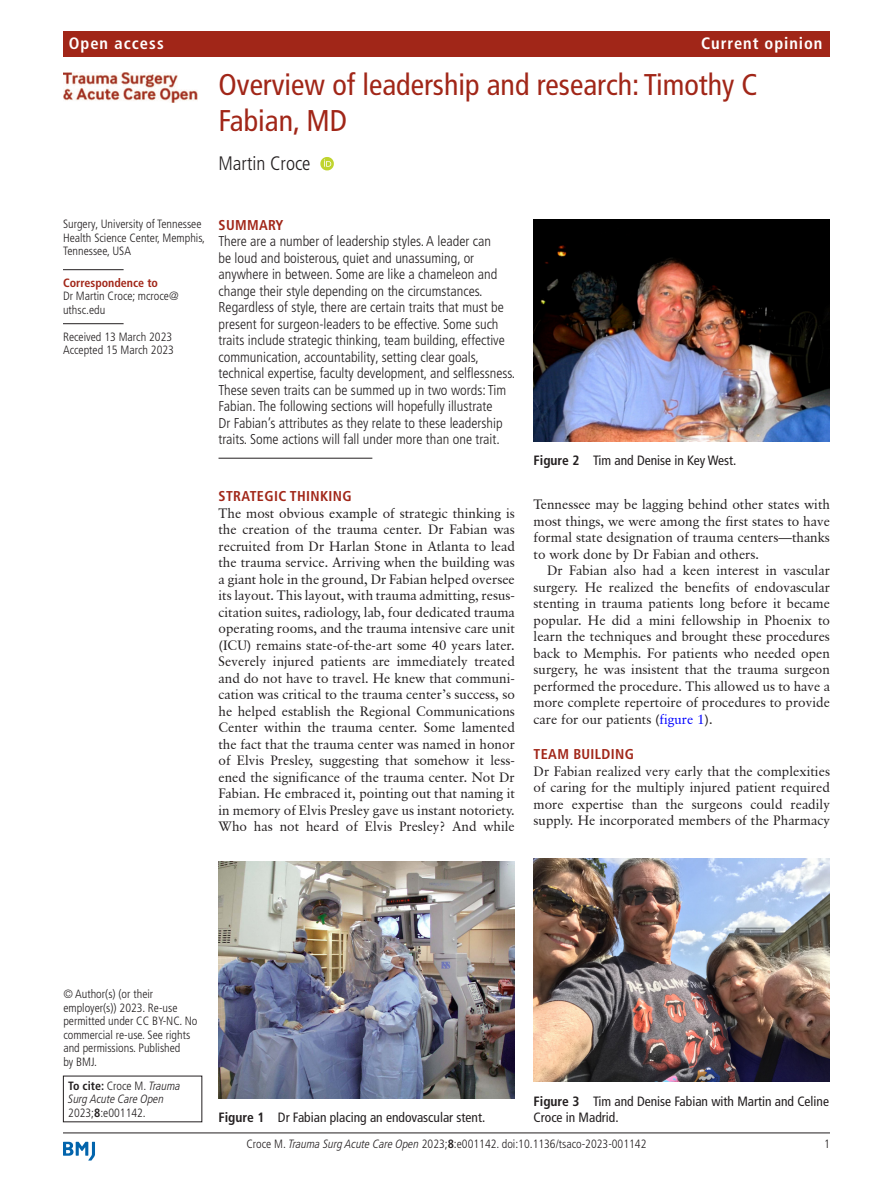
<style>
.page{position:relative;width:893px;height:1191px;background:#fff}
.page>*{position:absolute;margin:0;border:0;box-sizing:border-box;transform-origin:0 0}
.t1{font:condensed 30px/36px "Frutiger LT Pro";color:#a12618}
.t2{font:300 condensed 19.5px "Frutiger LT Pro";color:#231f20}
.t3{font:700 condensed 16.5px "Frutiger LT Std";letter-spacing:.055em;color:#fff}
.t4{font:300 condensed 14.25px/16.5px "Frutiger LT Pro";color:#231f20}
.t5{font:700 condensed 14.25px "Frutiger LT Pro";letter-spacing:.025em;color:#a12618}
.t6{font:13.5px/16.5px "Classical Garamond BT";color:#231f20;text-align:justify}
.t7{font:condensed 13.5px/16.5px "Frutiger LT Pro";color:#231f20}
.t8{font:300 condensed 12px/13.5px "Frutiger LT Pro";color:#231f20}
.t9{font:italic 300 condensed 12px/13.5px "Frutiger LT Pro";color:#231f20}
.t10{font:700 condensed 12px "Frutiger LT Pro";color:#a12618}
.s1{font-weight:700}
.s2{color:#00f}
.s3{font-weight:700;font-style:normal}
.s4{font-style:normal}
.s5{font-style:italic}
</style>
<div class="page">
<hr style="left:63px;top:1132px;width:767px;height:1px;background:#231f20">
<svg style="left:63px;top:1141px;width:32px;height:19px"></svg>
<div style="left:63px;top:31px;width:767px;height:25px;background:#a12618"></div>
<svg style="left:320px;top:157px;width:14px;height:13px"></svg>
<hr style="left:63px;top:269px;width:61px;height:1px;background:#231f20">
<hr style="left:63px;top:323px;width:61px;height:1px;background:#231f20">
<img style="left:63px;top:72px;width:135px;height:30px">
<hr style="left:219px;top:458px;width:153px;height:1px;background:#231f20">
<img style="left:219px;top:861px;width:296px;height:237px">
<img style="left:534px;top:219px;width:296px;height:222px">
<img style="left:534px;top:859px;width:296px;height:222px">
<p class="t3" style="left:69px;top:34px;width:97px">Open access</p>
<p class="t3" style="left:701px;top:34px;width:123px">Current opinion</p>
<h1 class="t1" style="left:219px;top:66px;width:541px">Overview of leadership and research: Timothy C<br>Fabian, MD</h1>
<h2 class="t2" style="left:219px;top:152px;width:94px">Martin Croce</h2>
<p class="t8" style="left:63px;top:217px;width:143px">Surgery, University of Tennessee<br>Health Science Center, Memphis,<br>Tennessee, USA</p>
<p class="t10" style="left:63px;top:275px;width:97px">Correspondence to</p>
<p class="t8" style="left:63px;top:289px;width:117px">Dr Martin Croce; mcroce@ uthsc.edu</p>
<p class="t8" style="left:63px;top:330px;width:112px">Received 13 March 2023<br>Accepted 15 March 2023</p>
<p class="t5" style="left:219px;top:216px;width:66px">SUMMARY</p>
<p class="t4" style="left:219px;top:233px;width:298px">There are a number of leadership styles. A leader can<br>be loud and boisterous, quiet and unassuming, or anywhere in between. Some are like a chameleon and change their style depending on the circumstances.<br>Regardless of style, there are certain traits that must be present for surgeon-leaders to be effective. Some such traits include strategic thinking, team building, effective communication, accountability, setting clear goals, technical expertise, faculty development, and selflessness.<br>These seven traits can be summed up in two words: Tim Fabian. The following sections will hopefully illustrate<br>Dr Fabian’s attributes as they relate to these leadership traits. Some actions will fall under more than one trait.</p>
<p class="t7" style="left:534px;top:452px;width:204px"><span class="s1">Figure 2</span> Tim and Denise in Key West.</p>
<p class="t5" style="left:219px;top:488px;width:135px">STRATEGIC THINKING</p>
<p class="t6" style="left:219px;top:504px;width:298px">The most obvious example of strategic thinking is the creation of the trauma center. Dr Fabian was recruited from Dr Harlan Stone in Atlanta to lead the trauma service. Arriving when the building was a giant hole in the ground, Dr Fabian helped oversee its layout. This layout, with trauma admitting, resus&shy;citation suites, radiology, lab, four dedicated trauma operating rooms, and the trauma intensive care unit (ICU) remains state-of-the-art some 40 years later.<br>Severely injured patients are immediately treated and do not have to travel. He knew that communi&shy;cation was critical to the trauma center’s success, so he helped establish the Regional Communications Center within the trauma center. Some lamented the fact that the trauma center was named in honor of Elvis Presley, suggesting that somehow it less&shy;ened the significance of the trauma center. Not Dr Fabian. He embraced it, pointing out that naming it in memory of Elvis Presley gave us instant notoriety.<br>Who has not heard of Elvis Presley? And while</p>
<p class="t6" style="left:534px;top:496px;width:298px">Tennessee may be lagging behind other states with most things, we were among the first states to have formal state designation of trauma centers—thanks to work done by Dr Fabian and others.</p>
<p class="t6" style="left:534px;top:562px;width:298px;text-indent:14px">Dr Fabian also had a keen interest in vascular surgery. He realized the benefits of endovascular stenting in trauma patients long before it became popular. He did a mini fellowship in Phoenix to learn the techniques and brought these procedures back to Memphis. For patients who needed open surgery, he was insistent that the trauma surgeon performed the procedure. This allowed us to have a more complete repertoire of procedures to provide care for our patients (<span class="s2">figure 1</span>).</p>
<p class="t5" style="left:534px;top:746px;width:102px">TEAM BUILDING</p>
<p class="t6" style="left:534px;top:762px;width:298px">Dr Fabian realized very early that the complexities of caring for the multiply injured patient required more expertise than the surgeons could readily supply. He incorporated members of the Pharmacy</p>
<p class="t8" style="left:63px;top:987px;width:136px">© Author(s) (or their employer(s)) 2023. Re-use permitted under CC BY-NC. No commercial re-use. See rights and permissions. Published<br>by BMJ.</p>
<p class="t9" style="left:68px;top:1079px;width:114px"><span class="s3">To cite:</span> <span class="s4">Croce M.</span> Trauma<br>Surg Acute Care Open<br><span class="s4">2023;</span><span class="s3">8</span><span class="s4">:e001142.</span></p>
<p class="t7" style="left:219px;top:1109px;width:268px"><span class="s1">Figure 1</span> Dr Fabian placing an endovascular stent.</p>
<p class="t7" style="left:534px;top:1092px;width:297px"><span class="s1">Figure 3</span> Tim and Denise Fabian with Martin and Celine<br>Croce in Madrid.</p>
<p class="t8" style="left:247px;top:1136px;width:401px">Croce M. <span class="s5">Trauma Surg Acute Care Open</span> 2023;<span class="s1">8</span>:e001142. doi:10.1136/tsaco-2023-001142</p>
<p class="t8" style="left:824px;top:1136px;width:7px">1</p>
</div>
